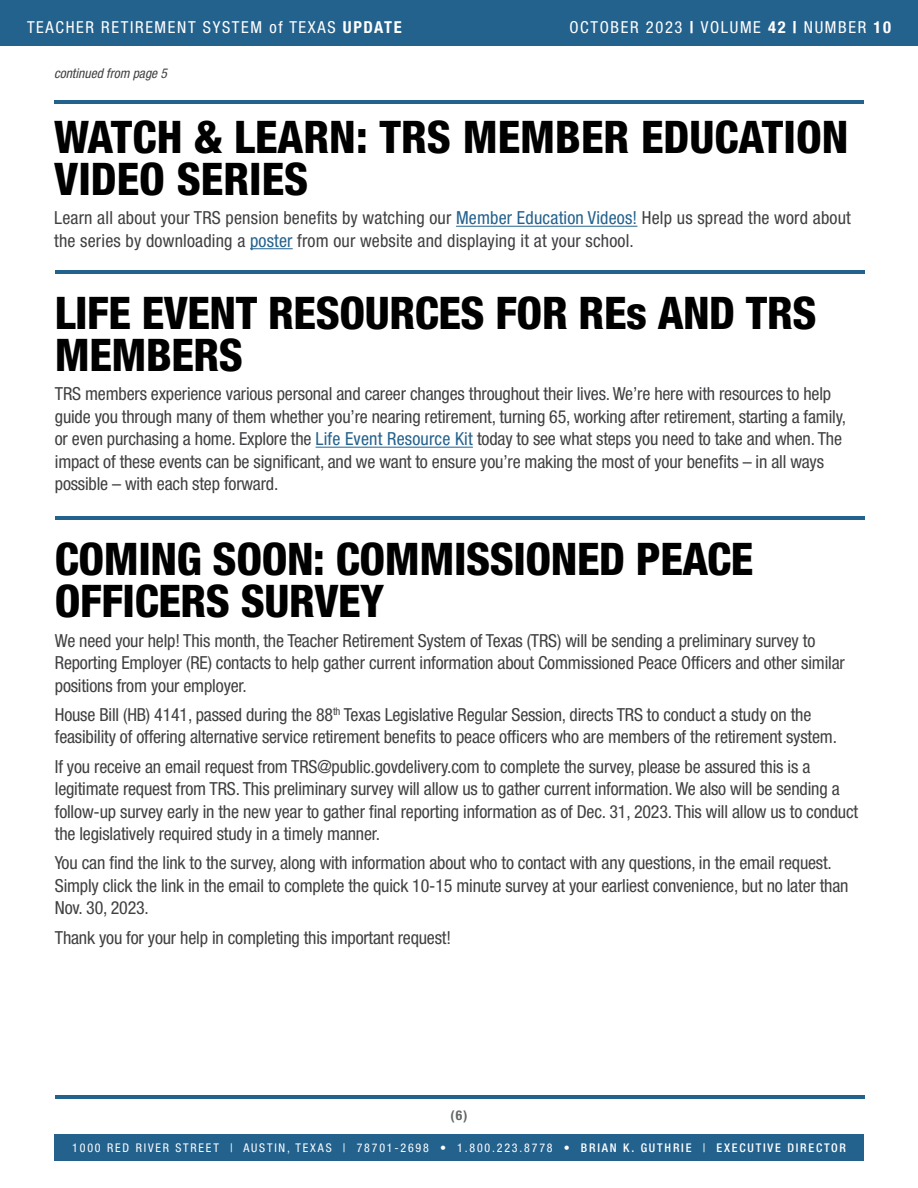
<style>
.page{position:relative;width:918px;height:1188px;background:#fff}
.page>*{position:absolute;margin:0;border:0;box-sizing:border-box;transform-origin:0 0}
.t1{font:800 condensed 45px/42px "Helvetica Neue LT Std";letter-spacing:-.01em;color:#000}
.t2{font:condensed 18px/22.5px "Helvetica Neue LT Std";letter-spacing:-.01em;color:#414042}
.t3{font:condensed 18px/22.5px "Helvetica Neue LT Std";letter-spacing:.01em;color:#414042}
.t4{font:condensed 16.5px "Helvetica Neue LT Std";letter-spacing:.1em;color:#fff}
.t5{font:italic condensed 13.5px "Helvetica Neue LT Std";color:#414042}
.t6{font:700 condensed 13.5px "Helvetica Neue LT Std";color:#636466}
.t7{font:condensed 12px "Helvetica Neue LT Std";letter-spacing:.15em;color:#fff}
.s1{font-weight:700}
.s2{font-weight:800}
.s3{color:#24628e}
.s4{font-weight:500}
</style>
<div class="page">
<div style="left:54px;top:1134px;width:810px;height:27px;background:#24628e"></div>
<hr style="left:55px;top:1096px;width:810px;height:3px;background:#24628e">
<hr style="left:55px;top:270px;width:810px;height:3px;background:#24628e">
<hr style="left:55px;top:516px;width:810px;height:4px;background:#24628e">
<div style="left:0;top:0;width:918px;height:45px;background:#24628e"></div>
<hr style="left:54px;top:100px;width:810px;height:4px;background:#24628e">
<hr style="left:456px;top:226px;width:181px;height:1px;background:#24628e">
<hr style="left:250px;top:248px;width:43px;height:1px;background:#24628e">
<hr style="left:316px;top:447px;width:157px;height:1px;background:#24628e">
<p class="t4" style="left:27px;top:18px;width:376px">TEACHER RETIREMENT SYSTEM of TEXAS <span class="s1">UPDATE</span></p>
<p class="t4" style="left:569px;top:18px;width:323px">OCTOBER 2023 <span class="s1">|</span> VOLUME <span class="s1">42</span> <span class="s2">|</span> NUMBER <span class="s1">10</span></p>
<p class="t5" style="left:54px;top:65px;width:115px">continued from page 5</p>
<h1 class="t1" style="left:54px;top:115px;width:796px">WATCH &amp; LEARN: TRS MEMBER EDUCATION<br>VIDEO SERIES</h1>
<p class="t3" style="left:54px;top:207px;width:798px">Learn all about your TRS pension benefits by watching our <span class="s3">Member Education Videos!</span> Help us spread the word about the series by downloading a <span class="s3">poster</span> from our website and displaying it at your school.</p>
<h1 class="t1" style="left:55px;top:291px;width:763px">LIFE EVENT RESOURCES FOR REs AND TRS<br>MEMBERS</h1>
<p class="t2" style="left:55px;top:383px;width:793px">TRS members experience various personal and career changes throughout their lives. We’re here with resources to help guide you through many of them whether you’re nearing retirement, turning 65, working after retirement, starting a family, or even purchasing a home. Explore the <span class="s3">Life Event Resource Kit</span> today to see what steps you need to take and when. The impact of these events can be significant, and we want to ensure you’re making the most of your benefits – in all ways possible – with each step forward.</p>
<h1 class="t1" style="left:55px;top:538px;width:700px">COMING SOON: COMMISSIONED PEACE<br>OFFICERS SURVEY</h1>
<p class="t2" style="left:55px;top:629px;width:792px">We need your help! This month, the Teacher Retirement System of Texas (TRS) will be sending a preliminary survey to<br>Reporting Employer (RE) contacts to help gather current information about Commissioned Peace Officers and other similar positions from your employer.</p>
<p class="t2" style="left:55px;top:703px;width:784px">House Bill (HB) 4141, passed during the 88<sup>th</sup> Texas Legislative Regular Session, directs TRS to conduct a study on the feasibility of offering alternative service retirement benefits to peace officers who are members of the retirement system.</p>
<p class="t2" style="left:55px;top:755px;width:805px">If you receive an email request from TRS@public.govdelivery.com to complete the survey, please be assured this is a legitimate request from TRS. This preliminary survey will allow us to gather current information. We also will be sending a follow-up survey early in the new year to gather final reporting information as of Dec. 31, 2023. This will allow us to conduct the legislatively required study in a timely manner.</p>
<p class="t2" style="left:55px;top:852px;width:795px">You can find the link to the survey, along with information about who to contact with any questions, in the email request.<br>Simply click the link in the email to complete the quick 10-15 minute survey at your earliest convenience, but no later than<br>Nov. 30, 2023.</p>
<p class="t2" style="left:55px;top:926px;width:398px">Thank you for your help in completing this important request!</p>
<p class="t6" style="left:450px;top:1107px;width:19px">(6)</p>
<p class="t7" style="left:72px;top:1140px;width:775px">1000 RED RIVER STREET | AUSTIN, TEXAS | 78701-2698 • 1.800.223.8778 • <span class="s4">BRIAN K. GUTHRIE</span> | <span class="s4">EXECUTIVE DIRECTOR</span></p>
</div>
